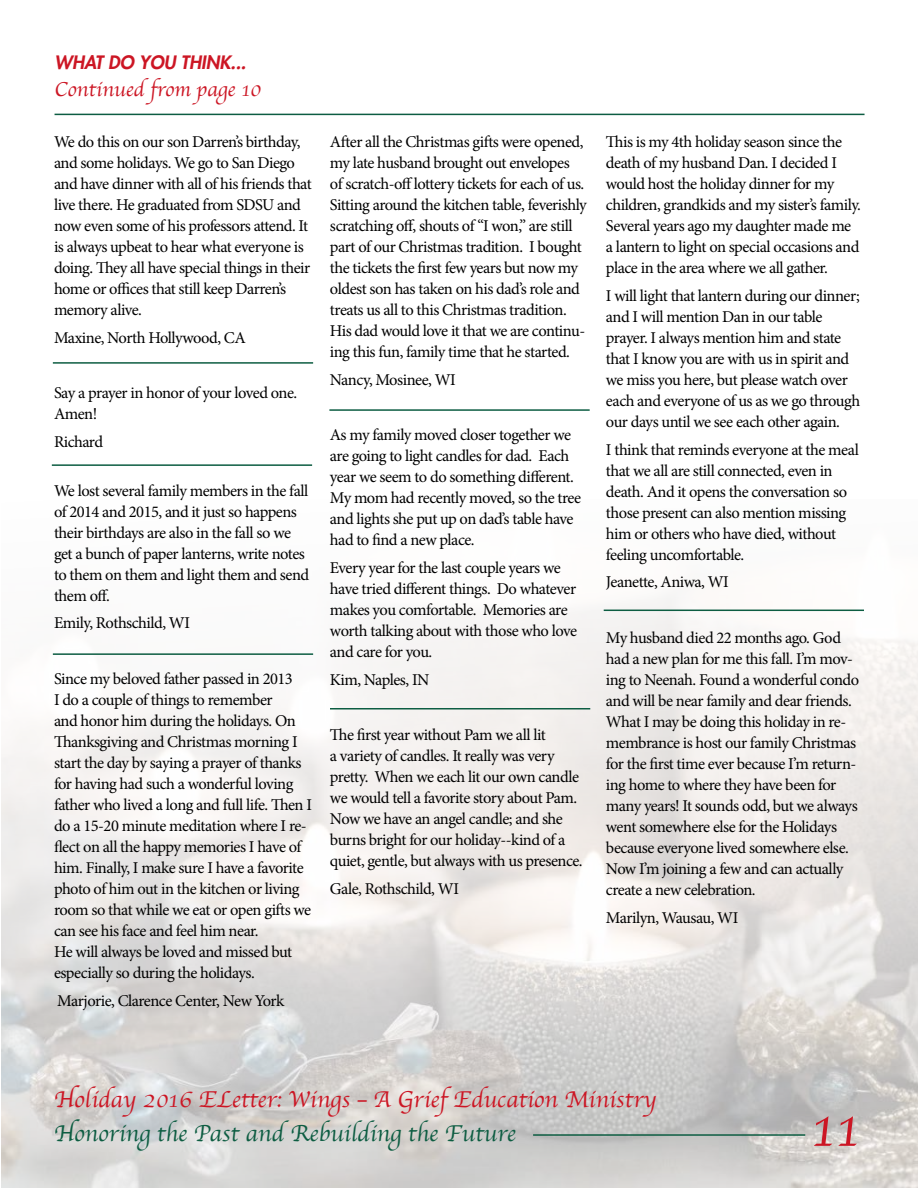
<style>
.page{position:relative;width:918px;height:1188px;background:#fff}
.page>*{position:absolute;margin:0;border:0;box-sizing:border-box;transform-origin:0 0}
.t1{font:57px "Apple Chancery";color:#cc1624}
.t2{font:24px "Apple Chancery";color:#cc1624}
.t3{font:24px "Apple Chancery";color:#0d5d42}
.t4{font:21px "Apple Chancery";color:#cc1624}
.t5{font:italic 800 18px "Futura Std";color:#cc1624}
.t6{font:16.5px/21px "Minion Pro";letter-spacing:-.035em;color:#000}
</style>
<div class="page">
<img style="left:1px;top:595px;width:917px;height:593px">
<hr style="left:55px;top:114px;width:810px;height:1px;background:#0d5d42">
<hr style="left:52px;top:464px;width:260px;height:2px;background:#0d5d42">
<hr style="left:329px;top:409px;width:261px;height:2px;background:#0d5d42">
<hr style="left:53px;top:362px;width:260px;height:2px;background:#0d5d42">
<hr style="left:53px;top:653px;width:260px;height:2px;background:#0d5d42">
<hr style="left:330px;top:708px;width:260px;height:2px;background:#0d5d42">
<hr style="left:533px;top:1134px;width:272px;height:2px;background:#0d5d42">
<hr style="left:604px;top:610px;width:260px;height:1px;background:#0d5d42">
<p class="t5" style="left:55px;top:51px;width:193px">WHAT DO YOU THINK...</p>
<p class="t4" style="left:55px;top:72px;width:208px">Continued from page 10</p>
<p class="t6" style="left:54px;top:131px;width:259px">We do this on our son Darren’s birthday, and some holidays. We go to San Diego and have dinner with all of his friends that live there. He graduated from SDSU and now even some of his professors attend. It is always upbeat to hear what everyone is doing. They all have special things in their home or offices that still keep Darren’s memory alive.</p>
<p class="t6" style="left:54px;top:327px;width:193px">Maxine, North Hollywood, CA</p>
<p class="t6" style="left:54px;top:382px;width:245px">Say a prayer in honor of your loved one.<br>Amen!</p>
<p class="t6" style="left:54px;top:431px;width:51px">Richard</p>
<p class="t6" style="left:54px;top:480px;width:257px">We lost several family members in the fall of 2014 and 2015, and it just so happens their birthdays are also in the fall so we get a bunch of paper lanterns, write notes to them on them and light them and send them off.</p>
<p class="t6" style="left:54px;top:613px;width:138px">Emily, Rothschild, WI</p>
<p class="t6" style="left:54px;top:668px;width:260px">Since my beloved father passed in 2013<br>I do a couple of things to remember<br>and honor him during the holidays. On Thanksgiving and Christmas morning I start the day by saying a prayer of thanks for having had such a wonderful loving father who lived a long and full life. Then I do a 15-20 minute meditation where I re&shy;flect on all the happy memories I have of him. Finally, I make sure I have a favorite photo of him out in the kitchen or living room so that while we eat or open gifts we can see his face and feel him near.<br>He will always be loved and missed but especially so during the holidays.</p>
<p class="t6" style="left:57px;top:990px;width:228px">Marjorie, Clarence Center, New York</p>
<p class="t6" style="left:330px;top:131px;width:258px">After all the Christmas gifts were opened, my late husband brought out envelopes<br>of scratch-off lottery tickets for each of us.<br>Sitting around the kitchen table, feverishly scratching off, shouts of “I won,” are still part of our Christmas tradition. I bought the tickets the first few years but now my oldest son has taken on his dad’s role and treats us all to this Christmas tradition.<br>His dad would love it that we are continu&shy;ing this fun, family time that he started.</p>
<p class="t6" style="left:330px;top:369px;width:127px">Nancy, Mosinee, WI</p>
<p class="t6" style="left:330px;top:425px;width:253px">As my family moved closer together we are going to light candles for dad. Each year we seem to do something different.<br>My mom had recently moved, so the tree and lights she put up on dad’s table have had to find a new place.</p>
<p class="t6" style="left:330px;top:557px;width:249px">Every year for the last couple years we have tried different things. Do whatever makes you comfortable. Memories are worth talking about with those who love and care for you.</p>
<p class="t6" style="left:330px;top:669px;width:101px">Kim, Naples, IN</p>
<p class="t6" style="left:330px;top:725px;width:254px">The first year without Pam we all lit<br>a variety of candles. It really was very pretty. When we each lit our own candle we would tell a favorite story about Pam.<br>Now we have an angel candle; and she burns bright for our holiday--kind of a quiet, gentle, but always with us presence.</p>
<p class="t6" style="left:330px;top:878px;width:130px">Gale, Rothschild, WI</p>
<p class="t6" style="left:606px;top:131px;width:256px">This is my 4th holiday season since the death of my husband Dan. I decided I would host the holiday dinner for my children, grandkids and my sister’s family.<br>Several years ago my daughter made me a lantern to light on special occasions and place in the area where we all gather.</p>
<p class="t6" style="left:606px;top:285px;width:256px">I will light that lantern during our dinner; and I will mention Dan in our table prayer. I always mention him and state that I know you are with us in spirit and we miss you here, but please watch over each and everyone of us as we go through our days until we see each other again.</p>
<p class="t6" style="left:606px;top:439px;width:254px">I think that reminds everyone at the meal that we all are still connected, even in death. And it opens the conversation so those present can also mention missing him or others who have died, without feeling uncomfortable.</p>
<p class="t6" style="left:606px;top:572px;width:124px">Jeanette, Aniwa, WI</p>
<p class="t6" style="left:606px;top:627px;width:255px">My husband died 22 months ago. God had a new plan for me this fall. I’m mov&shy;ing to Neenah. Found a wonderful condo and will be near family and dear friends.<br>What I may be doing this holiday in re&shy;membrance is host our family Christmas for the first time ever because I’m return&shy;ing home to where they have been for many years! It sounds odd, but we always went somewhere else for the Holidays because everyone lived somewhere else.<br>Now I’m joining a few and can actually create a new celebration.</p>
<p class="t6" style="left:606px;top:907px;width:134px">Marilyn, Wausau, WI</p>
<h2 class="t2" style="left:52px;top:1074px;width:604px">Holiday 2016 ELetter: Wings – A Grief Education Ministry</h2>
<h2 class="t3" style="left:52px;top:1109px;width:463px">Honoring the Past and Rebuilding the Future</h2>
<h2 class="t2" style="left:54px;top:1080px;width:604px">Holiday 2016 ELetter: Wings – A Grief Education Ministry</h2>
<h2 class="t3" style="left:54px;top:1114px;width:463px">Honoring the Past and Rebuilding the Future</h2>
<h1 class="t1" style="left:810px;top:1082px;width:51px">11</h1>
</div>
